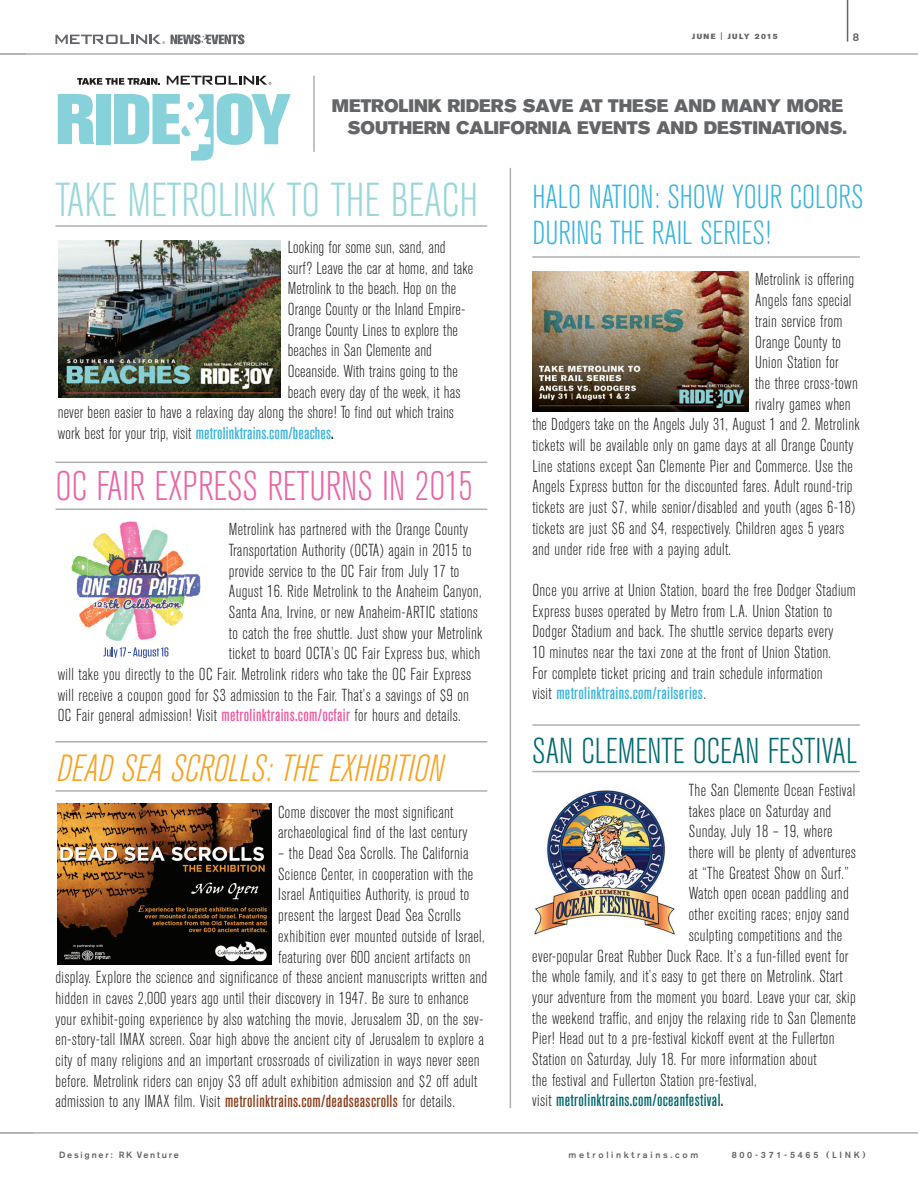
<style>
.page{position:relative;width:918px;height:1188px;background:#fff}
.page>*{position:absolute;margin:0;border:0;box-sizing:border-box;transform-origin:0 0}
.t1{font:300 condensed 47.1px "Akzidenz Grotesk BE";color:#99d7db}
.t2{font:300 condensed 41.1px "Akzidenz Grotesk BE";color:#e966a6}
.t3{font:italic 300 condensed 37.5px "Akzidenz Grotesk BE";color:#f8a11c}
.t4{font:300 condensed 35.7px "Akzidenz Grotesk BE";color:#00676d}
.t5{font:300 condensed 33px/36px "Akzidenz Grotesk BE";color:#37b4dc}
.t6{font:18px/21.6px "Akzidenz Grotesk BE Super";color:#646569;text-align:right}
.t7{font:300 condensed 17.25px/20.7px "Akzidenz Grotesk BE";letter-spacing:.02em;color:#231f20}
.t8{font:500 condensed 17.25px "Akzidenz Grotesk BE";letter-spacing:.02em;color:#37b4dc}
.t9{font:500 condensed 17.25px "Akzidenz Grotesk BE";letter-spacing:.02em;color:#00676d}
.t10{font:500 11.25px "Akzidenz Grotesk BE";color:#646569}
.t11{font:500 9px "Akzidenz Grotesk BE";letter-spacing:.3em;color:#646569}
.t12{font:500 9px "Akzidenz Grotesk BE";letter-spacing:.2em;color:#646569}
.t13{font:7.5px "Akzidenz Grotesk BE Super";letter-spacing:.19em;color:#646569}
.s1{font-weight:300;color:#231f20}
.s2{color:#231f20}
.s3{font-weight:500;color:#ec59a1}
.s4{font-weight:500;color:#893f1d}
</style>
<div class="page">
<hr style="left:532px;top:256px;width:328px;height:2px;background:#aeafb3">
<hr style="left:532px;top:771px;width:328px;height:1px;background:#aeafb3">
<hr style="left:55px;top:790px;width:432px;height:2px;background:#aeafb3">
<hr style="left:55px;top:741px;width:432px;height:2px;background:#aeafb3">
<hr style="left:55px;top:225px;width:432px;height:2px;background:#aeafb3">
<hr style="left:55px;top:509px;width:432px;height:1px;background:#aeafb3">
<hr style="left:55px;top:462px;width:432px;height:1px;background:#aeafb3">
<svg style="left:167px;top:76px;width:104px;height:9px"></svg>
<svg style="left:77px;top:78px;width:83px;height:7px"></svg>
<svg style="left:58px;top:94px;width:37px;height:50px"></svg>
<div style="left:96px;top:94px;width:14px;height:50px;background:#87d2da"></div>
<svg style="left:114px;top:93px;width:177px;height:68px"></svg>
<hr style="left:510px;top:168px;width:1px;height:940px;background:#aeafb3">
<hr style="left:313px;top:76px;width:2px;height:76px;background:#aeafb3">
<img style="left:59px;top:241px;width:221px;height:157px">
<svg style="left:79px;top:550px;width:105px;height:77px"></svg>
<svg style="left:103px;top:647px;width:65px;height:11px"></svg>
<img style="left:87px;top:521px;width:81px;height:103px">
<img style="left:71px;top:556px;width:16px;height:41px">
<img style="left:168px;top:574px;width:16px;height:36px">
<img style="left:184px;top:574px;width:16px;height:28px">
<img style="left:105px;top:624px;width:62px;height:17px">
<img style="left:58px;top:804px;width:213px;height:160px">
<img style="left:532px;top:272px;width:216px;height:140px">
<hr style="left:532px;top:724px;width:328px;height:2px;background:#aeafb3">
<hr style="left:0;top:53px;width:918px;height:2px;background:#aeafb3">
<hr style="left:0;top:1132px;width:918px;height:2px;background:#aeafb3">
<svg style="left:55px;top:35px;width:110px;height:9px"></svg>
<svg style="left:171px;top:34px;width:73px;height:10px"></svg>
<img style="left:535px;top:790px;width:140px;height:145px">
<hr style="left:847px;top:0;width:1px;height:42px;background:#646569">
<p class="t13" style="left:692px;top:32px;width:87px">JUNE | JULY 2015</p>
<p class="t10" style="left:853px;top:30px;width:8px">8</p>
<p class="t6" style="left:332px;top:95px;width:517px">METROLINK RIDERS SAVE AT THESE AND MANY MORE<br>SOUTHERN CALIFORNIA EVENTS AND DESTINATIONS.</p>
<p class="t1" style="left:55px;top:175px;width:424px">TAKE METROLINK TO THE BEACH</p>
<p class="t7" style="left:288px;top:237px;width:187px">Looking for some sun, sand, and surf? Leave the car at home, and take Metrolink to the beach. Hop on the Orange County or the Inland Empire-</p>
<p class="t7" style="left:288px;top:320px;width:172px">Orange County Lines to explore the beaches in San Clemente and</p>
<p class="t7" style="left:288px;top:361px;width:172px">Oceanside. With trains going to the</p>
<p class="t7" style="left:288px;top:382px;width:174px">beach every day of the week, it has</p>
<p class="t7" style="left:58px;top:403px;width:398px">never been easier to have a relaxing day along the shore! To find out which trains</p>
<p class="t8" style="left:58px;top:424px;width:278px"><span class="s1">work best for your trip, visit</span> metrolinktrains.com/beaches<span class="s2">.</span></p>
<p class="t2" style="left:55px;top:464px;width:419px">OC FAIR EXPRESS RETURNS IN 2015</p>
<p class="t7" style="left:229px;top:519px;width:241px">Metrolink has partnered with the Orange County</p>
<p class="t7" style="left:229px;top:540px;width:244px">Transportation Authority (OCTA) again in 2015 to</p>
<p class="t7" style="left:229px;top:561px;width:232px">provide service to the OC Fair from July 17 to</p>
<p class="t7" style="left:229px;top:581px;width:254px">August 16. Ride Metrolink to the Anaheim Canyon,</p>
<p class="t7" style="left:229px;top:602px;width:251px">Santa Ana, Irvine, or new Anaheim-ARTIC stations</p>
<p class="t7" style="left:229px;top:623px;width:255px">to catch the free shuttle. Just show your Metrolink</p>
<p class="t7" style="left:229px;top:644px;width:253px">ticket to board OCTA’s OC Fair Express bus, which</p>
<p class="t7" style="left:58px;top:664px;width:415px">will take you directly to the OC Fair. Metrolink riders who take the OC Fair Express</p>
<p class="t7" style="left:58px;top:685px;width:413px">will receive a coupon good for $3 admission to the Fair. That’s a savings of $9 on</p>
<p class="t7" style="left:58px;top:706px;width:404px">OC Fair general admission! Visit <span class="s3">metrolinktrains.com/ocfair</span> for hours and details.</p>
<p class="t3" style="left:55px;top:748px;width:397px">DEADSEASCROLLS:THEEXHIBITION</p>
<p class="t7" style="left:278px;top:802px;width:191px">Come discover the most significant archaeological find of the last century</p>
<p class="t7" style="left:278px;top:843px;width:192px">– the Dead Sea Scrolls. The California</p>
<p class="t7" style="left:278px;top:864px;width:197px">Science Center, in cooperation with the</p>
<p class="t7" style="left:278px;top:885px;width:193px">Israel Antiquities Authority, is proud to</p>
<p class="t7" style="left:278px;top:905px;width:184px">present the largest Dead Sea Scrolls</p>
<p class="t7" style="left:278px;top:926px;width:208px">exhibition ever mounted outside of Israel,</p>
<p class="t7" style="left:278px;top:947px;width:194px">featuring over 600 ancient artifacts on</p>
<p class="t7" style="left:55px;top:967px;width:433px">display. Explore the science and significance of these ancient manuscripts written and</p>
<p class="t7" style="left:55px;top:988px;width:415px">hidden in caves 2,000 years ago until their discovery in 1947. Be sure to enhance</p>
<p class="t7" style="left:55px;top:1009px;width:429px">your exhibit-going experience by also watching the movie, Jerusalem 3D, on the sev-</p>
<p class="t7" style="left:55px;top:1030px;width:430px">en-story-tall IMAX screen. Soar high above the ancient city of Jerusalem to explore a</p>
<p class="t7" style="left:55px;top:1050px;width:426px">city of many religions and an important crossroads of civilization in ways never seen</p>
<p class="t7" style="left:55px;top:1071px;width:423px">before. Metrolink riders can enjoy $3 off adult exhibition admission and $2 off adult</p>
<p class="t7" style="left:55px;top:1092px;width:401px">admission to any IMAX film. Visit <span class="s4">metrolinktrains.com/deadseascrolls</span> for details.</p>
<p class="t5" style="left:532px;top:180px;width:333px">HALO NATION: SHOW YOUR COLORS<br>DURING THE RAIL SERIES!</p>
<p class="t7" style="left:755px;top:270px;width:101px">Metrolink is offering</p>
<p class="t7" style="left:755px;top:290px;width:98px">Angels fans special</p>
<p class="t7" style="left:755px;top:311px;width:89px">train service from</p>
<p class="t7" style="left:755px;top:332px;width:88px">Orange County to</p>
<p class="t7" style="left:755px;top:352px;width:85px">Union Station for</p>
<p class="t7" style="left:755px;top:373px;width:104px">the three cross-town</p>
<p class="t7" style="left:755px;top:394px;width:97px">rivalry games when</p>
<p class="t7" style="left:532px;top:415px;width:329px">the Dodgers take on the Angels July 31, August 1 and 2. Metrolink</p>
<p class="t7" style="left:532px;top:435px;width:323px">tickets will be available only on game days at all Orange County</p>
<p class="t7" style="left:532px;top:456px;width:322px">Line stations except San Clemente Pier and Commerce. Use the</p>
<p class="t7" style="left:532px;top:477px;width:322px">Angels Express button for the discounted fares. Adult round-trip</p>
<p class="t7" style="left:532px;top:497px;width:324px">tickets are just $7, while senior/disabled and youth (ages 6-18)</p>
<p class="t7" style="left:532px;top:518px;width:313px">tickets are just $6 and $4, respectively. Children ages 5 years</p>
<p class="t7" style="left:532px;top:539px;width:200px">and under ride free with a paying adult.</p>
<p class="t7" style="left:532px;top:580px;width:325px">Once you arrive at Union Station, board the free Dodger Stadium<br>Express buses operated by Metro from L.A. Union Station to<br>Dodger Stadium and back. The shuttle service departs every</p>
<p class="t7" style="left:532px;top:642px;width:300px">10 minutes near the taxi zone at the front of Union Station.</p>
<p class="t7" style="left:532px;top:663px;width:292px">For complete ticket pricing and train schedule information</p>
<p class="t8" style="left:532px;top:684px;width:175px"><span class="s1">visit</span> metrolinktrains.com/railseries<span class="s1">.</span></p>
<p class="t4" style="left:532px;top:732px;width:326px">SAN CLEMENTE OCEAN FESTIVAL</p>
<p class="t7" style="left:689px;top:780px;width:168px">The San Clemente Ocean Festival</p>
<p class="t7" style="left:689px;top:801px;width:144px">takes place on Saturday and</p>
<p class="t7" style="left:689px;top:822px;width:145px">Sunday, July 18 – 19, where</p>
<p class="t7" style="left:689px;top:842px;width:168px">there will be plenty of adventures</p>
<p class="t7" style="left:689px;top:863px;width:161px">at “The Greatest Show on Surf.”</p>
<p class="t7" style="left:689px;top:884px;width:161px">Watch open ocean paddling and</p>
<p class="t7" style="left:689px;top:904px;width:162px">other exciting races; enjoy sand</p>
<p class="t7" style="left:689px;top:925px;width:155px">sculpting competitions and the</p>
<p class="t7" style="left:532px;top:946px;width:318px">ever-popular Great Rubber Duck Race. It’s a fun-filled event for</p>
<p class="t7" style="left:532px;top:966px;width:312px">the whole family, and it’s easy to get there on Metrolink. Start</p>
<p class="t7" style="left:532px;top:987px;width:325px">your adventure from the moment you board. Leave your car, skip</p>
<p class="t7" style="left:532px;top:1008px;width:325px">the weekend traffic, and enjoy the relaxing ride to San Clemente</p>
<p class="t7" style="left:532px;top:1029px;width:304px">Pier! Head out to a pre-festival kickoff event at the Fullerton</p>
<p class="t7" style="left:532px;top:1049px;width:286px">Station on Saturday, July 18. For more information about</p>
<p class="t7" style="left:532px;top:1070px;width:226px">the festival and Fullerton Station pre-festival,</p>
<p class="t9" style="left:532px;top:1091px;width:193px"><span class="s1">visit</span> metrolinktrains.com/oceanfestival<span class="s2">.</span></p>
<p class="t12" style="left:59px;top:1150px;width:121px">Designer: RK Venture</p>
<p class="t11" style="left:569px;top:1150px;width:131px">metrolinktrains.com</p>
<p class="t11" style="left:732px;top:1150px;width:136px">800-371-5465 (LINK)</p>
</div>
